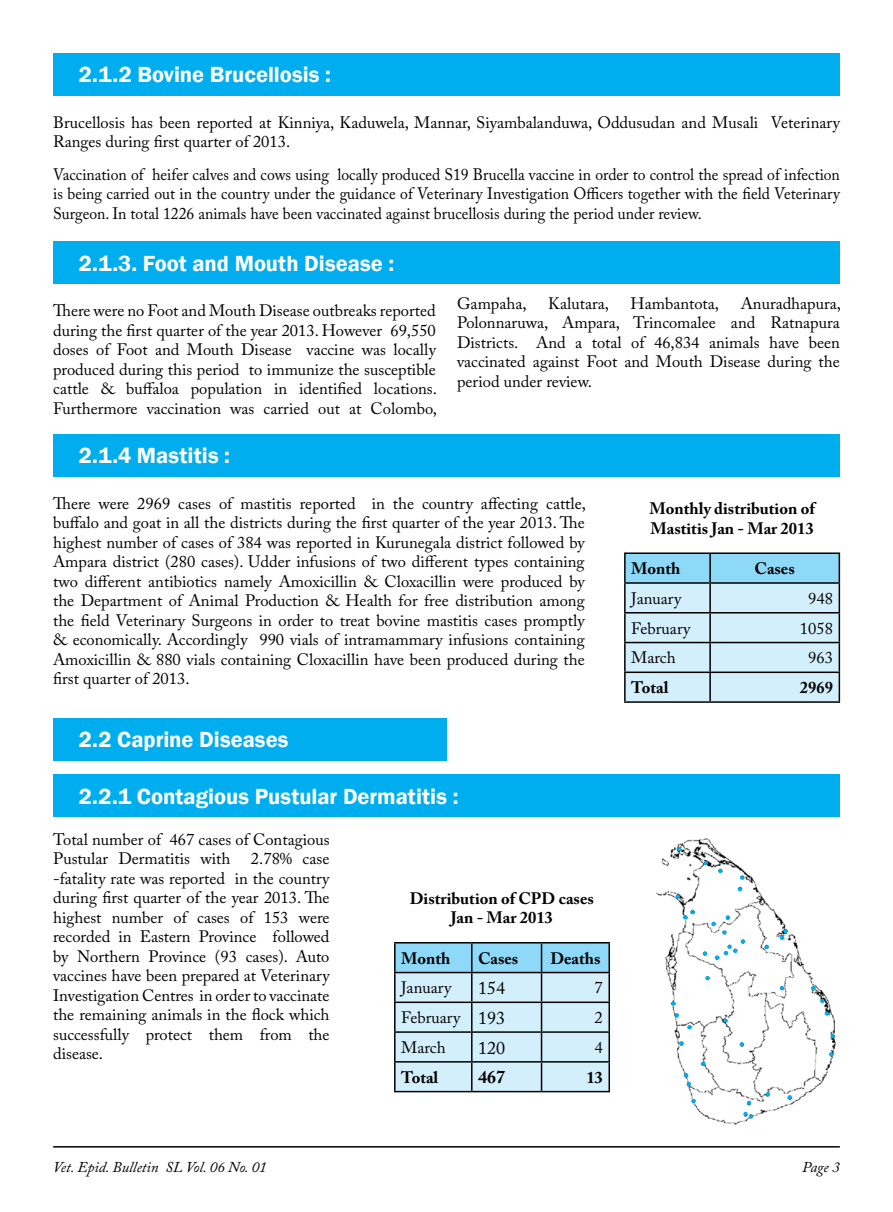
<style>
.page{position:relative;width:893px;height:1212px;background:#fff}
.page>*{position:absolute;margin:0;border:0;box-sizing:border-box;transform-origin:0 0}
.t1{font:600 22.5px "Franklin Gothic";color:#fff}
.t2{font:18px "Adobe Caslon Pro";color:#000}
.t3{font:700 18px "Adobe Caslon Pro";color:#000}
.t4{font:16.5px/19.5px "Adobe Caslon Pro";color:#000;text-align:justify}
.t5{font:16.5px/19.5px "Adobe Caslon Pro";color:#000;text-align:justify;scale:.95 1}
.t6{font:700 16.5px/19.5px "Adobe Caslon Pro";color:#000}
.t7{font:italic 15px "Adobe Caslon Pro";color:#000}
.s1{font-size:18px}
</style>
<div class="page">
<hr style="left:53px;top:1146px;width:787px;height:1px;background:#000">
<div style="left:53px;top:53px;width:787px;height:43px;background:#00aeef"></div>
<div style="left:53px;top:241px;width:787px;height:43px;background:#00aeef"></div>
<div style="left:53px;top:434px;width:787px;height:42px;background:#00aeef"></div>
<div style="left:53px;top:718px;width:393px;height:43px;background:#00aeef"></div>
<div style="left:53px;top:774px;width:787px;height:43px;background:#00aeef"></div>
<hr style="left:624px;top:552px;width:86px;height:2px;background:#000">
<hr style="left:624px;top:554px;width:2px;height:28px;background:#000">
<hr style="left:710px;top:552px;width:130px;height:2px;background:#000">
<hr style="left:624px;top:582px;width:86px;height:2px;background:#000">
<hr style="left:624px;top:584px;width:2px;height:28px;background:#000">
<hr style="left:624px;top:612px;width:86px;height:1px;background:#000">
<hr style="left:624px;top:613px;width:2px;height:29px;background:#000">
<hr style="left:624px;top:642px;width:86px;height:1px;background:#000">
<hr style="left:624px;top:643px;width:2px;height:28px;background:#000">
<hr style="left:624px;top:671px;width:86px;height:2px;background:#000">
<hr style="left:624px;top:673px;width:2px;height:28px;background:#000">
<svg style="left:625px;top:553px;width:215px;height:148px;background:#b9dbeb"></svg>
<hr style="left:624px;top:701px;width:86px;height:2px;background:#000">
<hr style="left:710px;top:701px;width:130px;height:2px;background:#000">
<img style="left:656px;top:838px;width:180px;height:287px">
<hr style="left:394px;top:942px;width:78px;height:1px;background:#000">
<hr style="left:394px;top:943px;width:2px;height:29px;background:#000">
<hr style="left:472px;top:942px;width:69px;height:1px;background:#000">
<hr style="left:541px;top:942px;width:69px;height:1px;background:#000">
<hr style="left:608px;top:943px;width:2px;height:29px;background:#000">
<hr style="left:394px;top:972px;width:78px;height:1px;background:#000">
<hr style="left:394px;top:973px;width:2px;height:28px;background:#000">
<hr style="left:541px;top:972px;width:69px;height:1px;background:#000">
<hr style="left:608px;top:973px;width:2px;height:28px;background:#000">
<hr style="left:394px;top:1001px;width:78px;height:2px;background:#000">
<hr style="left:394px;top:1003px;width:2px;height:28px;background:#000">
<hr style="left:541px;top:1001px;width:69px;height:2px;background:#000">
<hr style="left:608px;top:1003px;width:2px;height:28px;background:#000">
<hr style="left:394px;top:1031px;width:78px;height:2px;background:#000">
<hr style="left:394px;top:1033px;width:2px;height:28px;background:#000">
<hr style="left:541px;top:1031px;width:69px;height:2px;background:#000">
<hr style="left:608px;top:1033px;width:2px;height:28px;background:#000">
<hr style="left:394px;top:1061px;width:78px;height:1px;background:#000">
<hr style="left:394px;top:1062px;width:2px;height:29px;background:#000">
<hr style="left:541px;top:1061px;width:69px;height:1px;background:#000">
<svg style="left:395px;top:943px;width:214px;height:148px;background:#b9dbeb"></svg>
<hr style="left:608px;top:1062px;width:2px;height:29px;background:#000">
<hr style="left:394px;top:1091px;width:78px;height:1px;background:#000">
<hr style="left:472px;top:1091px;width:69px;height:1px;background:#000">
<hr style="left:541px;top:1091px;width:69px;height:1px;background:#000">
<svg style="left:677px;top:847px;width:4px;height:4px"></svg>
<svg style="left:704px;top:861px;width:4px;height:4px"></svg>
<svg style="left:718px;top:869px;width:4px;height:4px"></svg>
<svg style="left:740px;top:875px;width:4px;height:5px"></svg>
<svg style="left:738px;top:887px;width:4px;height:4px"></svg>
<svg style="left:676px;top:894px;width:4px;height:5px"></svg>
<svg style="left:683px;top:910px;width:12px;height:9px"></svg>
<svg style="left:703px;top:915px;width:42px;height:45px"></svg>
<svg style="left:765px;top:945px;width:4px;height:4px"></svg>
<svg style="left:780px;top:929px;width:8px;height:11px"></svg>
<svg style="left:705px;top:976px;width:5px;height:4px"></svg>
<svg style="left:780px;top:986px;width:4px;height:4px"></svg>
<svg style="left:811px;top:986px;width:4px;height:4px"></svg>
<svg style="left:820px;top:999px;width:4px;height:4px"></svg>
<svg style="left:825px;top:1011px;width:4px;height:4px"></svg>
<svg style="left:723px;top:1018px;width:4px;height:5px"></svg>
<svg style="left:671px;top:1001px;width:4px;height:4px"></svg>
<svg style="left:675px;top:1013px;width:4px;height:4px"></svg>
<svg style="left:687px;top:1025px;width:5px;height:4px"></svg>
<svg style="left:679px;top:1041px;width:5px;height:4px"></svg>
<svg style="left:701px;top:1061px;width:4px;height:5px"></svg>
<svg style="left:740px;top:1042px;width:4px;height:4px"></svg>
<svg style="left:684px;top:1073px;width:7px;height:13px"></svg>
<svg style="left:691px;top:1099px;width:5px;height:4px"></svg>
<svg style="left:747px;top:1100px;width:4px;height:5px"></svg>
<svg style="left:743px;top:1112px;width:10px;height:6px"></svg>
<svg style="left:766px;top:1092px;width:4px;height:4px"></svg>
<svg style="left:788px;top:1095px;width:4px;height:4px"></svg>
<svg style="left:829px;top:1052px;width:4px;height:4px"></svg>
<svg style="left:830px;top:1034px;width:5px;height:4px"></svg>
<h1 class="t1" style="left:79px;top:61px;width:254px">2.1.2 Bovine Brucellosis :</h1>
<p class="t4" style="left:53px;top:112px;width:788px">Brucellosis has been reported at Kinniya, Kaduwela, Mannar, Siyambalanduwa, Oddusudan and Musali Veterinary<br>Ranges during first quarter of 2013.</p>
<p class="t5" style="left:53px;top:164px;width:830px">Vaccination of heifer calves and cows using locally produced S19 Brucella vaccine in order to control the spread of infection is being carried out in the country under the guidance of Veterinary Investigation Officers together with the field Veterinary Surgeon. In total 1226 animals have been vaccinated against brucellosis during the period under review.</p>
<h1 class="t1" style="left:79px;top:249px;width:317px">2.1.3. Foot and Mouth Disease :</h1>
<p class="t4" style="left:53px;top:301px;width:385px">There were no Foot and Mouth Disease outbreaks reported during the first quarter of the year 2013. However 69,550 doses of Foot and Mouth Disease vaccine was locally produced during this period to immunize the susceptible cattle &amp; buffaloa population in identified locations.<br>Furthermore vaccination was carried out at Colombo,</p>
<p class="t4" style="left:457px;top:293px;width:71px">Gampaha,</p>
<p class="t4" style="left:548px;top:293px;width:62px">Kalutara,</p>
<p class="t4" style="left:631px;top:293px;width:90px">Hambantota,</p>
<p class="t4" style="left:457px;top:293px;width:385px;text-indent:284px">Anuradhapura, Polonnaruwa, Ampara, Trincomalee and Ratnapura Districts. And a total of 46,834 animals have been vaccinated against Foot and Mouth Disease during the period under review.</p>
<h1 class="t1" style="left:79px;top:442px;width:153px">2.1.4 Mastitis :</h1>
<p class="t4" style="left:53px;top:493px;width:534px">There were 2969 cases of mastitis reported in the country affecting cattle, buffalo and goat in all the districts during the first quarter of the year 2013. The highest number of cases of 384 was reported in Kurunegala district followed by Ampara district (280 cases). Udder infusions of two different types containing two different antibiotics namely Amoxicillin &amp; Cloxacillin were produced by the Department of Animal Production &amp; Health for free distribution among the field Veterinary Surgeons in order to treat bovine mastitis cases promptly &amp; economically. Accordingly 990 vials of intramammary infusions containing Amoxicillin &amp; 880 vials containing Cloxacillin have been produced during the first quarter of 2013.</p>
<h1 class="t1" style="left:79px;top:726px;width:211px">2.2 Caprine Diseases</h1>
<h1 class="t1" style="left:79px;top:782px;width:381px">2.2.1 Contagious Pustular Dermatitis :</h1>
<p class="t4" style="left:53px;top:829px;width:278px">Total number of 467 cases of Contagious<br>Pustular Dermatitis with</p>
<p class="t4" style="left:53px;top:849px;width:278px;text-indent:198px">2.78% case -fatality rate was reported in the country during first quarter of the year 2013. The highest number of cases of 153 were recorded in Eastern Province followed by Northern Province (93 cases). Auto vaccines have been prepared at Veterinary Investigation Centres in order to vaccinate the remaining animals in the flock which successfully protect them from the disease.</p>
<p class="t6" style="left:410px;top:888px;width:186px;text-align:center">Distribution of CPD cases<br>Jan - Mar 2013</p>
<p class="t6" style="left:401px;top:948px;width:51px">Month</p>
<p class="t6" style="left:478px;top:948px;width:42px">Cases</p>
<p class="t6" style="left:550px;top:948px;width:52px">Deaths</p>
<p class="t4" style="left:401px;top:978px;width:52px">January</p>
<p class="t2" style="left:478px;top:977px;width:28px">154</p>
<p class="t4" style="left:595px;top:978px;width:10px">7</p>
<p class="t4" style="left:401px;top:1008px;width:105px">February <span class="s1">193</span></p>
<p class="t4" style="left:595px;top:1008px;width:10px">2</p>
<p class="t4" style="left:401px;top:1037px;width:46px">March</p>
<p class="t2" style="left:478px;top:1037px;width:28px">120</p>
<p class="t4" style="left:595px;top:1037px;width:10px">4</p>
<p class="t6" style="left:401px;top:1067px;width:39px">Total</p>
<p class="t3" style="left:478px;top:1066px;width:28px">467</p>
<p class="t6" style="left:586px;top:1067px;width:18px">13</p>
<p class="t6" style="left:649px;top:499px;width:167px">Monthly distribution of<br>Mastitis Jan - Mar 2013</p>
<p class="t6" style="left:631px;top:559px;width:51px">Month</p>
<p class="t6" style="left:755px;top:559px;width:42px">Cases</p>
<p class="t4" style="left:631px;top:588px;width:52px">January</p>
<p class="t4" style="left:808px;top:588px;width:26px">948</p>
<p class="t4" style="left:631px;top:618px;width:61px">February</p>
<p class="t4" style="left:800px;top:618px;width:34px">1058</p>
<p class="t4" style="left:631px;top:648px;width:46px">March</p>
<p class="t4" style="left:808px;top:648px;width:26px">963</p>
<p class="t6" style="left:631px;top:678px;width:39px">Total</p>
<p class="t6" style="left:800px;top:678px;width:34px">2969</p>
<p class="t7" style="left:53px;top:1158px;width:215px">Vet. Epid. Bulletin SL Vol. 06 No. 01</p>
<p class="t7" style="left:802px;top:1158px;width:39px">Page 3</p>
</div>
